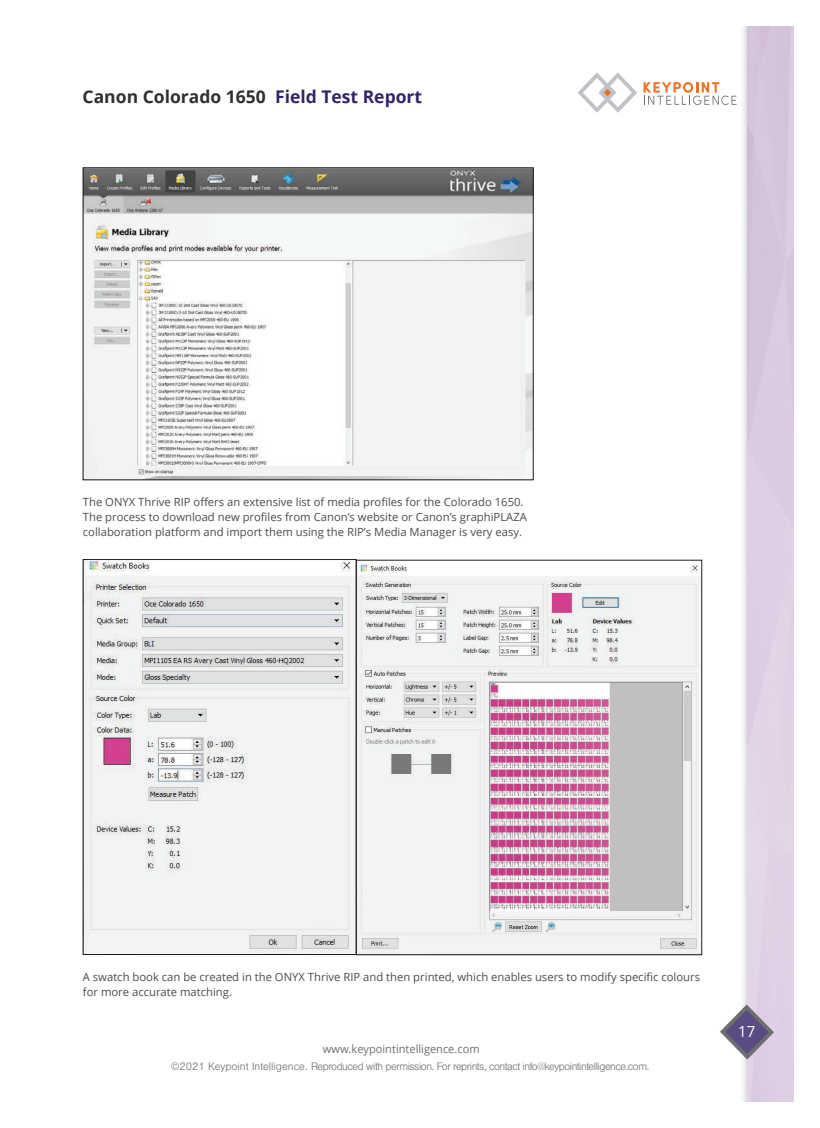
<style>
.page{position:relative;width:820px;height:1128px;background:#fff}
.page>*{position:absolute;margin:0;border:0;box-sizing:border-box;transform-origin:0 0}
.t1{font:700 17.5px "Open Sans";color:#312f30}
.t2{font:15.25px "Open Sans";color:#fff}
.t3{font:11.25px/15px "Open Sans";color:#4b4c4d}
.t4{font:300 11.25px "Nimbus San";letter-spacing:-.04em;color:#6d6e71}
.t5{font:11.25px "Open Sans";color:#6d6e71}
.s1{color:#35236a}
</style>
<div class="page">
<img style="left:743px;top:26px;width:50px;height:1075px">
<svg style="left:577px;top:72px;width:60px;height:41px"></svg>
<svg style="left:643px;top:82px;width:93px;height:23px"></svg>
<svg style="left:722px;top:1007px;width:48px;height:49px;background:#7b7194"></svg>
<div style="left:720px;top:1005px;width:52px;height:53px;border:4px solid #6d6e71;border-radius:50%"></div>
<img style="left:85px;top:170px;width:446px;height:308px">
<img style="left:85px;top:561px;width:269px;height:391px">
<div style="left:83px;top:559px;width:273px;height:395px;border:1px solid #231f20"></div>
<img style="left:358px;top:562px;width:341px;height:390px">
<h1 class="t1" style="left:82px;top:85px;width:341px">Canon Colorado 1650 <span class="s1">Field Test Report</span></h1>
<p class="t3" style="left:83px;top:494px;width:445px">The ONYX Thrive RIP offers an extensive list of media profiles for the Colorado 1650.<br>The process to download new profiles from Canon’s website or Canon’s graphiPLAZA collaboration platform and import them using the RIP’s Media Manager is very easy.</p>
<p class="t3" style="left:83px;top:969px;width:618px">A swatch book can be created in the ONYX Thrive RIP and then printed, which enables users to modify specific colours for more accurate matching.</p>
<p class="t5" style="left:322px;top:1040px;width:158px">www.keypointintelligence.com</p>
<p class="t4" style="left:171px;top:1060px;width:480px">©2021 Keypoint Intelligence. Reproduced with permission. For reprints, contact info@keypointintelligence.com.</p>
<h2 class="t2" style="left:737px;top:1020px;width:19px">17</h2>
</div>
